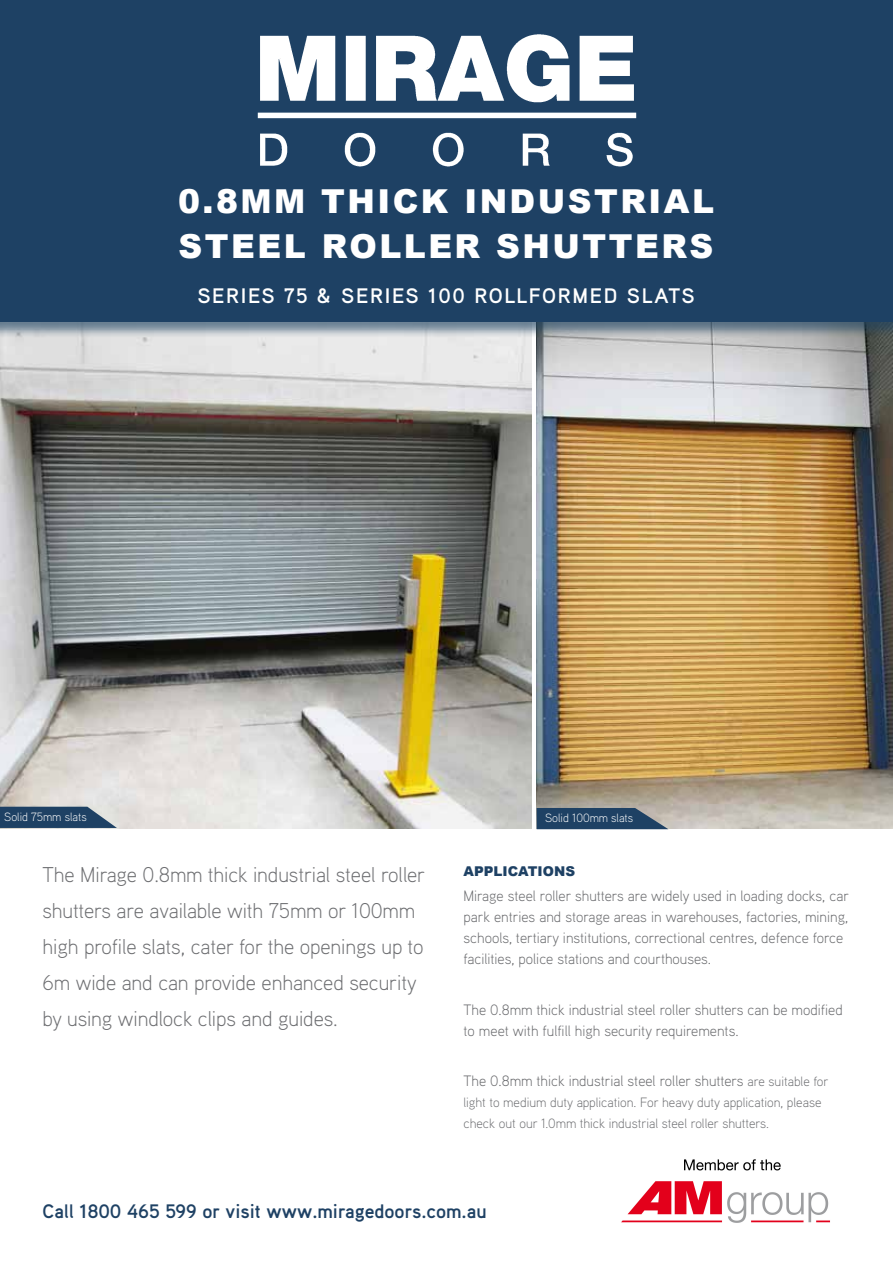
<style>
.page{position:relative;width:893px;height:1263px;background:#fff}
.page>*{position:absolute;margin:0;border:0;box-sizing:border-box;transform-origin:0 0}
.t1{font:900 33px/45px "Arial";letter-spacing:.075em;color:#fff}
.t2{font:300 21.3px/36px "Aaux Pro";letter-spacing:-.005em;color:#6d6e71}
.t3{font:700 21px "Aaux Pro";letter-spacing:.075em;color:#fff}
.t4{font:700 19.5px "Aaux Pro";color:#1e4164}
.t5{font:300 15px/21px "Aaux Pro";color:#67686b}
.t6{font:300 13.5px/21px "Aaux Pro";color:#6d6e71}
.t7{font:900 13.5px "Arial";color:#1e4164}
.t8{font:300 12px "Aaux Pro";color:#fff}
.s1{font-size:13.5px;color:#6d6e71}
</style>
<div class="page">
<img style="left:0;top:338px;width:531px;height:491px">
<img style="left:537px;top:338px;width:355px;height:491px">
<div style="left:0;top:0;width:893px;height:338px;background:#214563;opacity:.63"></div>
<div style="left:0;top:0;width:893px;height:321px;background:#1e4164"></div>
<svg style="left:0;top:807px;width:117px;height:21px;background:#365573"></svg>
<svg style="left:537px;top:808px;width:131px;height:21px;background:#324f6d"></svg>
<img style="left:257px;top:34px;width:380px;height:133px">
<img style="left:621px;top:1159px;width:209px;height:64px">
<h1 class="t1" style="left:178px;top:178px;width:537px">0.8MM THICK INDUSTRIAL<br>STEEL ROLLER SHUTTERS</h1>
<h3 class="t3" style="left:197px;top:282px;width:499px">SERIES 75 &amp; SERIES 100 ROLLFORMED SLATS</h3>
<p class="t8" style="left:4px;top:809px;width:84px">Solid 75mm slats</p>
<p class="t8" style="left:545px;top:810px;width:90px">Solid 100mm slats</p>
<h2 class="t2" style="left:43px;top:856px;width:384px">The Mirage 0.8mm thick industrial steel roller shutters are available with 75mm or 100mm high profile slats, cater for the openings up to 6m wide and can provide enhanced security by using windlock clips and guides.</h2>
<p class="t7" style="left:463px;top:861px;width:113px">APPLICATIONS</p>
<p class="t5" style="left:463px;top:885px;width:387px">Mirage steel roller shutters are widely used in loading docks, car park entries and storage areas in warehouses, factories, mining, schools, tertiary institutions, correctional centres, defence force facilities, police stations and courthouses.</p>
<p class="t5" style="left:463px;top:998px;width:381px">The 0.8mm thick industrial steel roller shutters can be modified to meet with fulfill high security requirements.</p>
<p class="t5" style="left:463px;top:1070px;width:367px">The 0.8mm thick industrial steel roller shutters <span class="s1">are suitable for</span></p>
<p class="t6" style="left:463px;top:1091px;width:359px">light to medium duty application. For heavy duty application, please check out our 1.0mm thick industrial steel roller shutters.</p>
<h3 class="t4" style="left:43px;top:1199px;width:446px">Call 1800 465 599 or visit www.miragedoors.com.au</h3>
</div>
